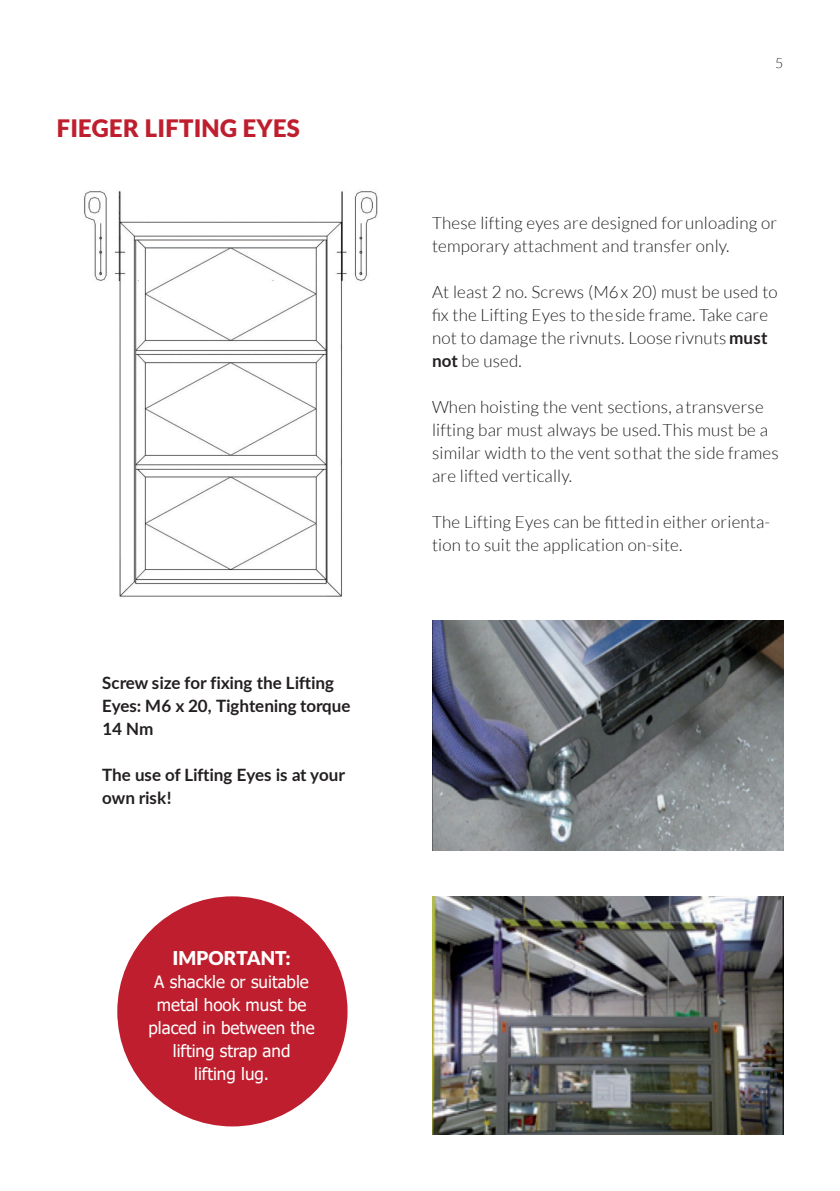
<style>
.page{position:relative;width:840px;height:1191px;background:#fff}
.page>*{position:absolute;margin:0;border:0;box-sizing:border-box;transform-origin:0 0}
.t1{font:900 24px "Lato";letter-spacing:.01em;color:#be1e2d}
.t2{font:900 19px "Lato";color:#fff}
.t3{font:300 17px "Lato";letter-spacing:.01em;color:#231f20}
.t4{font:700 17px "Lato";letter-spacing:-.005em;color:#231f20}
.t5{font:17px "Tahoma";color:#fff}
.t6{font:300 14px "Lato";color:#231f20}
.s1{font-weight:700}
</style>
<div class="page">
<img style="left:432px;top:620px;width:350px;height:230px">
<img style="left:432px;top:896px;width:350px;height:238px">
<img style="left:84px;top:191px;width:294px;height:406px">
<div style="left:117px;top:896px;width:230px;height:230px;background:#be1e2d;border-radius:50%"></div>
<p class="t1" style="left:57px;top:118px;width:244px">FIEGER LIFTING EYES</p>
<p class="t4" style="left:102px;top:675px;width:233px">Screw size for fixing the Lifting</p>
<p class="t4" style="left:102px;top:698px;width:250px">Eyes: M6 x 20, Tightening torque</p>
<p class="t4" style="left:102px;top:721px;width:53px">14 Nm</p>
<p class="t4" style="left:102px;top:767px;width:244px">The use of Lifting Eyes is at your</p>
<p class="t4" style="left:102px;top:790px;width:72px">own risk!</p>
<p class="t2" style="left:172px;top:950px;width:120px">IMPORTANT:</p>
<p class="t5" style="left:154px;top:975px;width:156px">A shackle or suitable</p>
<p class="t5" style="left:157px;top:998px;width:151px">metal hook must be</p>
<p class="t5" style="left:148px;top:1021px;width:167px">placed in between the</p>
<p class="t5" style="left:173px;top:1044px;width:119px">lifting strap and</p>
<p class="t5" style="left:194px;top:1067px;width:76px">lifting lug.</p>
<p class="t6" style="left:774px;top:57px;width:10px">5</p>
<p class="t3" style="left:432px;top:215px;width:347px">These lifting eyes are designed for unloading or</p>
<p class="t3" style="left:432px;top:238px;width:299px">temporary attachment and transfer only.</p>
<p class="t3" style="left:432px;top:284px;width:347px">At least 2 no. Screws (M6 x 20) must be used to</p>
<p class="t3" style="left:432px;top:307px;width:337px">fix the Lifting Eyes to the side frame. Take care</p>
<p class="t3" style="left:432px;top:330px;width:337px">not to damage the rivnuts. Loose rivnuts <span class="s1">must</span></p>
<p class="t3" style="left:432px;top:353px;width:91px"><span class="s1">not</span> be used.</p>
<p class="t3" style="left:432px;top:399px;width:333px">When hoisting the vent sections, a transverse</p>
<p class="t3" style="left:432px;top:422px;width:337px">lifting bar must always be used. This must be a</p>
<p class="t3" style="left:432px;top:445px;width:348px">similar width to the vent so that the side frames</p>
<p class="t3" style="left:432px;top:468px;width:142px">are lifted vertically.</p>
<p class="t3" style="left:432px;top:514px;width:339px">The Lifting Eyes can be fitted in either orienta-</p>
<p class="t3" style="left:432px;top:537px;width:252px">tion to suit the application on-site.</p>
</div>
